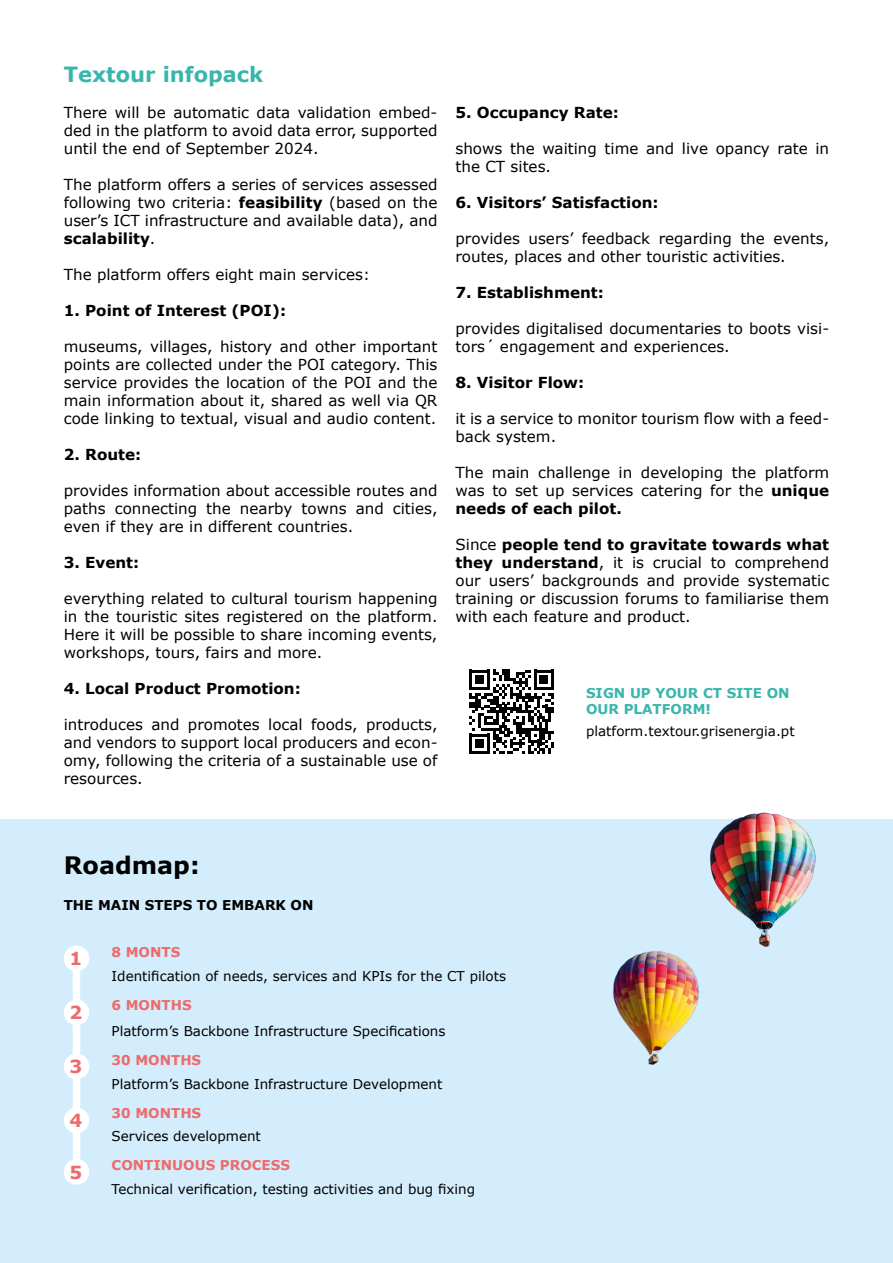
<style>
.page{position:relative;width:893px;height:1263px;background:#fff}
.page>*{position:absolute;margin:0;border:0;box-sizing:border-box;transform-origin:0 0}
.t1{font:700 24px "Verdana";color:#000}
.t2{font:700 21px "Verdana";color:#38b6ab}
.t3{font:700 18px "Verdana";color:#ed6b6a}
.t4{font:15.15px/18px "Verdana";color:#000;text-align:justify}
.t5{font:700 15.15px "Verdana";color:#000}
.t6{font:13.5px "Verdana";color:#000}
.t7{font:700 13.5px "Verdana";color:#ed6b6a}
.t8{font:700 13.5px/16.2px "Verdana";color:#38b6ab}
.t9{font:700 13.5px "Verdana";color:#000}
.s1{font-weight:700}
</style>
<div class="page">
<div style="left:0;top:820px;width:893px;height:443px;background:#d4edfc"></div>
<div style="left:73px;top:965px;width:7px;height:211px;background:#fff"></div>
<div style="left:64px;top:946px;width:25px;height:25px;background:#fff;border-radius:50%"></div>
<div style="left:64px;top:1000px;width:25px;height:25px;background:#fff;border-radius:50%"></div>
<div style="left:64px;top:1054px;width:25px;height:25px;background:#fff;border-radius:50%"></div>
<div style="left:64px;top:1108px;width:25px;height:25px;background:#fff;border-radius:50%"></div>
<div style="left:64px;top:1159px;width:25px;height:26px;background:#fff;border-radius:50%"></div>
<img style="left:710px;top:812px;width:107px;height:135px">
<img style="left:613px;top:951px;width:86px;height:114px">
<svg style="left:469px;top:669px;width:85px;height:85px"></svg>
<h2 class="t2" style="left:64px;top:60px;width:201px">Textour infopack</h2>
<p class="t4" style="left:64px;top:104px;width:375px">There will be automatic data validation embed&shy;ded in the platform to avoid data error, supported until the end of September 2024.</p>
<p class="t4" style="left:64px;top:175px;width:375px">The platform offers a series of services assessed following two criteria: <span class="s1">feasibility</span> (based on the user’s ICT infrastructure and available data), and <span class="s1">scalability</span>.</p>
<p class="t4" style="left:64px;top:265px;width:308px">The platform offers eight main services:</p>
<p class="t5" style="left:64px;top:300px;width:224px">1. Point of Interest (POI):</p>
<p class="t4" style="left:64px;top:337px;width:375px">museums, villages, history and other important points are collected under the POI category. This service provides the location of the POI and the main information about it, shared as well via QR code linking to textual, visual and audio content.</p>
<p class="t5" style="left:64px;top:444px;width:79px">2. Route:</p>
<p class="t4" style="left:64px;top:481px;width:375px">provides information about accessible routes and paths connecting the nearby towns and cities, even if they are in different countries.</p>
<p class="t5" style="left:64px;top:552px;width:77px">3. Event:</p>
<p class="t4" style="left:64px;top:589px;width:375px">everything related to cultural tourism happening in the touristic sites registered on the platform.<br>Here it will be possible to share incoming events, workshops, tours, fairs and more.</p>
<p class="t5" style="left:64px;top:678px;width:239px">4. Local Product Promotion:</p>
<p class="t4" style="left:64px;top:715px;width:375px">introduces and promotes local foods, products, and vendors to support local producers and econ&shy;omy, following the criteria of a sustainable use of resources.</p>
<p class="t5" style="left:455px;top:102px;width:165px">5. Occupancy Rate:</p>
<p class="t4" style="left:455px;top:139px;width:375px">shows the waiting time and live opancy rate in the CT sites.</p>
<p class="t5" style="left:455px;top:192px;width:205px">6. Visitors’ Satisfaction:</p>
<p class="t4" style="left:455px;top:229px;width:375px">provides users’ feedback regarding the events, routes, places and other touristic activities.</p>
<p class="t5" style="left:455px;top:282px;width:150px">7. Establishment:</p>
<p class="t4" style="left:455px;top:319px;width:375px">provides digitalised documentaries to boots visi&shy;tors´ engagement and experiences.</p>
<p class="t5" style="left:455px;top:372px;width:130px">8. Visitor Flow:</p>
<p class="t4" style="left:455px;top:409px;width:375px">it is a service to monitor tourism flow with a feed&shy;back system.</p>
<p class="t4" style="left:455px;top:463px;width:375px">The main challenge in developing the platform was to set up services catering for the <span class="s1">unique needs of each pilot.</span></p>
<p class="t4" style="left:455px;top:535px;width:375px">Since <span class="s1">people tend to gravitate towards what they understand</span>, it is crucial to comprehend our users’ backgrounds and provide systematic training or discussion forums to familiarise them with each feature and product.</p>
<p class="t8" style="left:586px;top:685px;width:205px">SIGN UP YOUR CT SITE ON<br>OUR PLATFORM!</p>
<p class="t6" style="left:586px;top:723px;width:210px">platform.textour.grisenergia.pt</p>
<h1 class="t1" style="left:64px;top:849px;width:137px">Roadmap:</h1>
<p class="t9" style="left:64px;top:896px;width:251px">THE MAIN STEPS TO EMBARK ON</p>
<p class="t3" style="left:69px;top:947px;width:14px">1</p>
<p class="t3" style="left:69px;top:1001px;width:14px">2</p>
<p class="t3" style="left:69px;top:1055px;width:14px">3</p>
<p class="t3" style="left:69px;top:1109px;width:14px">4</p>
<p class="t3" style="left:69px;top:1160px;width:14px">5</p>
<p class="t7" style="left:112px;top:943px;width:70px">8 MONTS</p>
<p class="t6" style="left:112px;top:967px;width:396px">Identification of needs, services and KPIs for the CT pilots</p>
<p class="t7" style="left:112px;top:996px;width:82px">6 MONTHS</p>
<p class="t6" style="left:112px;top:1023px;width:335px">Platform’s Backbone Infrastructure Specifications</p>
<p class="t7" style="left:112px;top:1051px;width:91px">30 MONTHS</p>
<p class="t6" style="left:112px;top:1075px;width:332px">Platform’s Backbone Infrastructure Development</p>
<p class="t7" style="left:112px;top:1104px;width:91px">30 MONTHS</p>
<p class="t6" style="left:112px;top:1128px;width:151px">Services development</p>
<p class="t7" style="left:112px;top:1156px;width:180px">CONTINUOUS PROCESS</p>
<p class="t6" style="left:112px;top:1180px;width:365px">Technical verification, testing activities and bug fixing</p>
</div>
